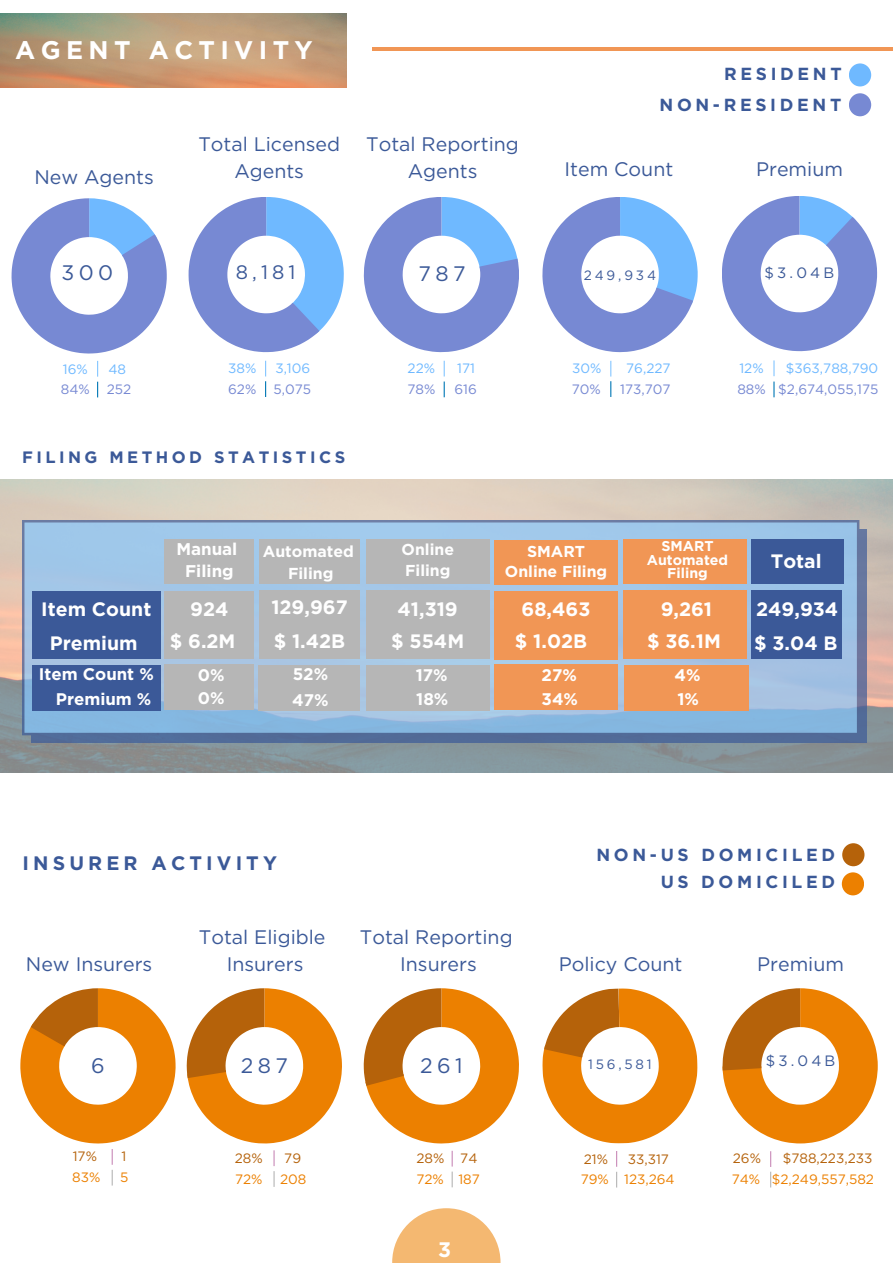
<style>
.page{position:relative;width:893px;height:1264px;background:#fff}
.page>*{position:absolute;margin:0;border:0;box-sizing:border-box;transform-origin:0 0}
.t1{font:700 25.5px "Gotham";letter-spacing:.21em;color:#fff}
.t2{font:21px "Gotham";letter-spacing:.21em;color:#3b5998}
.t3{font:700 21px "Gotham";color:#fff}
.t4{font:19.5px/27px "Gotham";color:#3b5998;text-align:center}
.t5{font:700 19.5px "Gotham";letter-spacing:.21em;color:#3b5998}
.t6{font:700 19.35px/33.6px "Gotham";color:#fff;text-align:center}
.t7{font:700 17.4px/31.5px "Gotham";letter-spacing:.21em;color:#3b5998;text-align:right}
.t8{font:700 16.95px/22.8px "Gotham";color:#fff;text-align:center}
.t9{font:700 16.8px/23.5px "Gotham";color:#fff}
.t10{font:700 16.5px "Gotham";letter-spacing:.21em;color:#3b5998}
.t11{font:700 15.9px/21.9px "Gotham";color:#fff;text-align:center}
.t12{font:700 15.75px/21.8px "Gotham";color:#fff}
.t13{font:15px "Gotham";letter-spacing:.21em;color:#3b5998}
.t14{font:700 14.1px/13.5px "Gotham";color:#fff;text-align:center}
.t15{font:13.5px "Gotham";color:#7789d3}
.t16{font:13.5px "Gotham";color:#6fb9ff}
.t17{font:13.5px "Gotham";color:#ec8000}
.t18{font:13.5px "Gotham";color:#b5620a}
.t19{font:13.5px "Gotham";letter-spacing:.21em;color:#3b5998}
</style>
<div class="page">
<hr style="left:372px;top:47px;width:520px;height:4px;background:#f19655">
<svg style="left:392px;top:1208px;width:108px;height:54px;fill:#f4b871"></svg>
<svg style="left:12px;top:198px;width:155px;height:155px"></svg>
<svg style="left:188px;top:197px;width:156px;height:155px"></svg>
<svg style="left:364px;top:197px;width:155px;height:155px"></svg>
<svg style="left:542px;top:197px;width:155px;height:155px"></svg>
<svg style="left:187px;top:988px;width:155px;height:155px"></svg>
<svg style="left:364px;top:988px;width:155px;height:155px"></svg>
<svg style="left:542px;top:988px;width:155px;height:155px"></svg>
<svg style="left:722px;top:988px;width:155px;height:155px"></svg>
<div style="left:848px;top:63px;width:23px;height:23px;background:#6fb9ff;border-radius:50%"></div>
<div style="left:848px;top:93px;width:23px;height:23px;background:#7789d3;border-radius:50%"></div>
<svg style="left:722px;top:196px;width:155px;height:155px"></svg>
<svg style="left:97px;top:361px;width:1px;height:36px"></svg>
<svg style="left:265px;top:361px;width:1px;height:36px"></svg>
<svg style="left:443px;top:361px;width:2px;height:36px"></svg>
<svg style="left:610px;top:361px;width:1px;height:36px"></svg>
<svg style="left:773px;top:360px;width:1px;height:37px"></svg>
<img style="left:0;top:14px;width:346px;height:74px">
<svg style="left:20px;top:988px;width:155px;height:197px"></svg>
<svg style="left:273px;top:1150px;width:1px;height:36px"></svg>
<svg style="left:451px;top:1151px;width:1px;height:36px"></svg>
<svg style="left:616px;top:1151px;width:1px;height:36px"></svg>
<svg style="left:770px;top:1151px;width:1px;height:36px"></svg>
<div style="left:841px;top:872px;width:23px;height:23px;background:#ec8000;border-radius:50%"></div>
<div style="left:842px;top:843px;width:22px;height:23px;background:#b5620a;border-radius:50%"></div>
<img style="left:0;top:479px;width:892px;height:293px">
<svg style="left:32px;top:529px;width:834px;height:213px;background:#556c98"></svg>
<svg style="left:22px;top:520px;width:837px;height:215px;background:#96badc"></svg>
<div style="left:164px;top:591px;width:89px;height:67px;background:#b6b6b6"></div>
<div style="left:32px;top:591px;width:128px;height:67px;background:#3b5998"></div>
<div style="left:259px;top:539px;width:100px;height:44px;background:#b6b6b6"></div>
<div style="left:366px;top:539px;width:123px;height:44px;background:#b6b6b6"></div>
<div style="left:164px;top:539px;width:89px;height:44px;background:#b6b6b6"></div>
<div style="left:259px;top:590px;width:101px;height:68px;background:#b6b6b6"></div>
<div style="left:366px;top:590px;width:123px;height:68px;background:#b6b6b6"></div>
<div style="left:32px;top:665px;width:128px;height:45px;background:#3b5998"></div>
<div style="left:164px;top:664px;width:89px;height:46px;background:#b6b6b6"></div>
<div style="left:259px;top:665px;width:101px;height:45px;background:#b6b6b6"></div>
<div style="left:366px;top:665px;width:123px;height:45px;background:#b6b6b6"></div>
<div style="left:751px;top:539px;width:92px;height:44px;background:#3b5998"></div>
<div style="left:751px;top:591px;width:90px;height:67px;background:#3b5998"></div>
<div style="left:494px;top:539px;width:123px;height:45px;background:#f19655"></div>
<div style="left:494px;top:591px;width:124px;height:68px;background:#f19655"></div>
<div style="left:494px;top:664px;width:124px;height:46px;background:#f19655"></div>
<div style="left:623px;top:539px;width:123px;height:44px;background:#f19655"></div>
<div style="left:623px;top:590px;width:123px;height:68px;background:#f19655"></div>
<div style="left:623px;top:665px;width:125px;height:45px;background:#f19655"></div>
<h1 class="t1" style="left:15px;top:35px;width:299px">AGENT ACTIVITY</h1>
<p class="t4" style="left:34px;top:164px;width:121px">New Agents</p>
<p class="t4" style="left:198px;top:130px;width:143px">Total Licensed<br>Agents</p>
<p class="t4" style="left:366px;top:130px;width:154px">Total Reporting<br>Agents</p>
<p class="t7" style="left:659px;top:58px;width:184px">RESIDENT<br>NON-RESIDENT</p>
<p class="t4" style="left:564px;top:155px;width:110px">Item Count</p>
<p class="t4" style="left:756px;top:155px;width:88px">Premium</p>
<p class="t2" style="left:62px;top:260px;width:53px">300</p>
<p class="t4" style="left:236px;top:259px;width:61px">8,181</p>
<p class="t2" style="left:418px;top:261px;width:49px">787</p>
<p class="t19" style="left:583px;top:267px;width:74px">249,934</p>
<p class="t13" style="left:764px;top:264px;width:71px">$3.04B</p>
<p class="t16" style="left:63px;top:360px;width:26px">16%</p>
<p class="t15" style="left:61px;top:381px;width:30px">84%</p>
<p class="t16" style="left:108px;top:360px;width:19px">48</p>
<p class="t15" style="left:107px;top:381px;width:26px">252</p>
<p class="t16" style="left:228px;top:360px;width:30px">38%</p>
<p class="t15" style="left:228px;top:381px;width:30px">62%</p>
<p class="t16" style="left:275px;top:360px;width:36px">3,106</p>
<p class="t15" style="left:273px;top:381px;width:39px">5,075</p>
<p class="t16" style="left:407px;top:360px;width:29px">22%</p>
<p class="t15" style="left:407px;top:381px;width:29px">78%</p>
<p class="t16" style="left:457px;top:360px;width:19px">171</p>
<p class="t15" style="left:454px;top:381px;width:24px">616</p>
<p class="t16" style="left:572px;top:360px;width:31px">30%</p>
<p class="t15" style="left:571px;top:381px;width:31px">70%</p>
<p class="t16" style="left:626px;top:360px;width:46px">76,227</p>
<p class="t15" style="left:620px;top:381px;width:52px">173,707</p>
<p class="t16" style="left:739px;top:360px;width:26px">12%</p>
<p class="t15" style="left:737px;top:381px;width:30px">88%</p>
<p class="t16" style="left:785px;top:360px;width:94px">$363,788,790</p>
<p class="t15" style="left:778px;top:381px;width:102px">$2,674,055,175</p>
<p class="t10" style="left:22px;top:447px;width:324px">FILING METHOD STATISTICS</p>
<p class="t8" style="left:176px;top:537px;width:63px">Manual<br>Filing</p>
<p class="t6" style="left:190px;top:592px;width:40px">924</p>
<p class="t6" style="left:271px;top:590px;width:78px">129,967</p>
<p class="t6" style="left:397px;top:591px;width:62px">41,319</p>
<p class="t12" style="left:401px;top:538px;width:54px">Online<br>Filing</p>
<p class="t11" style="left:263px;top:540px;width:93px">Automated<br>Filing</p>
<p class="t6" style="left:41px;top:592px;width:112px">Item Count<br>Premium</p>
<p class="t6" style="left:170px;top:624px;width:67px">$ 6.2M</p>
<p class="t6" style="left:274px;top:624px;width:73px">$ 1.42B</p>
<p class="t6" style="left:391px;top:624px;width:74px">$ 554M</p>
<p class="t9" style="left:198px;top:663px;width:28px">0%</p>
<p class="t9" style="left:39px;top:662px;width:116px">Item Count %</p>
<p class="t9" style="left:292px;top:660px;width:38px;line-height:26.2px">52%<br>47%</p>
<p class="t9" style="left:415px;top:663px;width:34px">17%<br>18%</p>
<p class="t9" style="left:56px;top:687px;width:97px">Premium %</p>
<p class="t9" style="left:198px;top:685px;width:28px">0%</p>
<p class="t12" style="left:505px;top:541px;width:104px;line-height:20.2px;text-align:center">SMART<br>Online Filing</p>
<p class="t14" style="left:646px;top:539px;width:83px">SMART<br>Automated<br>Filing</p>
<p class="t6" style="left:521px;top:591px;width:70px">68,463</p>
<p class="t6" style="left:660px;top:591px;width:53px">9,261</p>
<p class="t6" style="left:515px;top:624px;width:74px">$ 1.02B</p>
<p class="t6" style="left:647px;top:624px;width:75px">$ 36.1M</p>
<p class="t9" style="left:541px;top:663px;width:38px">27%<br>34%</p>
<p class="t9" style="left:674px;top:663px;width:28px">4%<br>1%</p>
<p class="t6" style="left:770px;top:544px;width:52px">Total</p>
<p class="t6" style="left:754px;top:592px;width:85px;text-align:left">249,934 $ 3.04 B</p>
<p class="t5" style="left:23px;top:851px;width:256px">INSURER ACTIVITY</p>
<p class="t7" style="left:596px;top:839px;width:240px">NON-US DOMICILED</p>
<p class="t7" style="left:660px;top:866px;width:176px">US DOMICILED</p>
<p class="t4" style="left:26px;top:950px;width:128px">New Insurers</p>
<p class="t4" style="left:199px;top:923px;width:128px">Total Eligible<br>Insurers</p>
<p class="t4" style="left:360px;top:923px;width:154px">Total Reporting<br>Insurers</p>
<p class="t4" style="left:558px;top:950px;width:125px">Policy Count</p>
<p class="t4" style="left:757px;top:950px;width:88px">Premium</p>
<p class="t2" style="left:91px;top:1052px;width:15px">6</p>
<p class="t2" style="left:241px;top:1052px;width:49px">287</p>
<p class="t2" style="left:420px;top:1052px;width:44px">261</p>
<p class="t19" style="left:588px;top:1056px;width:65px">156,581</p>
<p class="t13" style="left:765px;top:1052px;width:71px">$3.04B</p>
<p class="t18" style="left:73px;top:1148px;width:26px">17%</p>
<p class="t17" style="left:72px;top:1169px;width:30px">83%</p>
<p class="t18" style="left:122px;top:1148px;width:6px">1</p>
<p class="t17" style="left:120px;top:1169px;width:10px">5</p>
<p class="t18" style="left:235px;top:1149px;width:29px">28%</p>
<p class="t17" style="left:235px;top:1170px;width:29px">72%</p>
<p class="t18" style="left:284px;top:1149px;width:18px">79</p>
<p class="t17" style="left:280px;top:1170px;width:28px">208</p>
<p class="t18" style="left:416px;top:1150px;width:29px">28%</p>
<p class="t17" style="left:416px;top:1170px;width:29px">72%</p>
<p class="t18" style="left:460px;top:1149px;width:19px">74</p>
<p class="t17" style="left:458px;top:1170px;width:23px">187</p>
<p class="t3" style="left:438px;top:1236px;width:15px">3</p>
<p class="t18" style="left:584px;top:1150px;width:26px">21%</p>
<p class="t17" style="left:580px;top:1171px;width:30px">79%</p>
<p class="t18" style="left:627px;top:1150px;width:43px">33,317</p>
<p class="t17" style="left:624px;top:1171px;width:52px">123,264</p>
<p class="t18" style="left:732px;top:1150px;width:30px">26%</p>
<p class="t17" style="left:731px;top:1171px;width:30px">74%</p>
<p class="t18" style="left:782px;top:1149px;width:91px">$788,223,233</p>
<p class="t17" style="left:771px;top:1171px;width:104px">$2,249,557,582</p>
</div>
